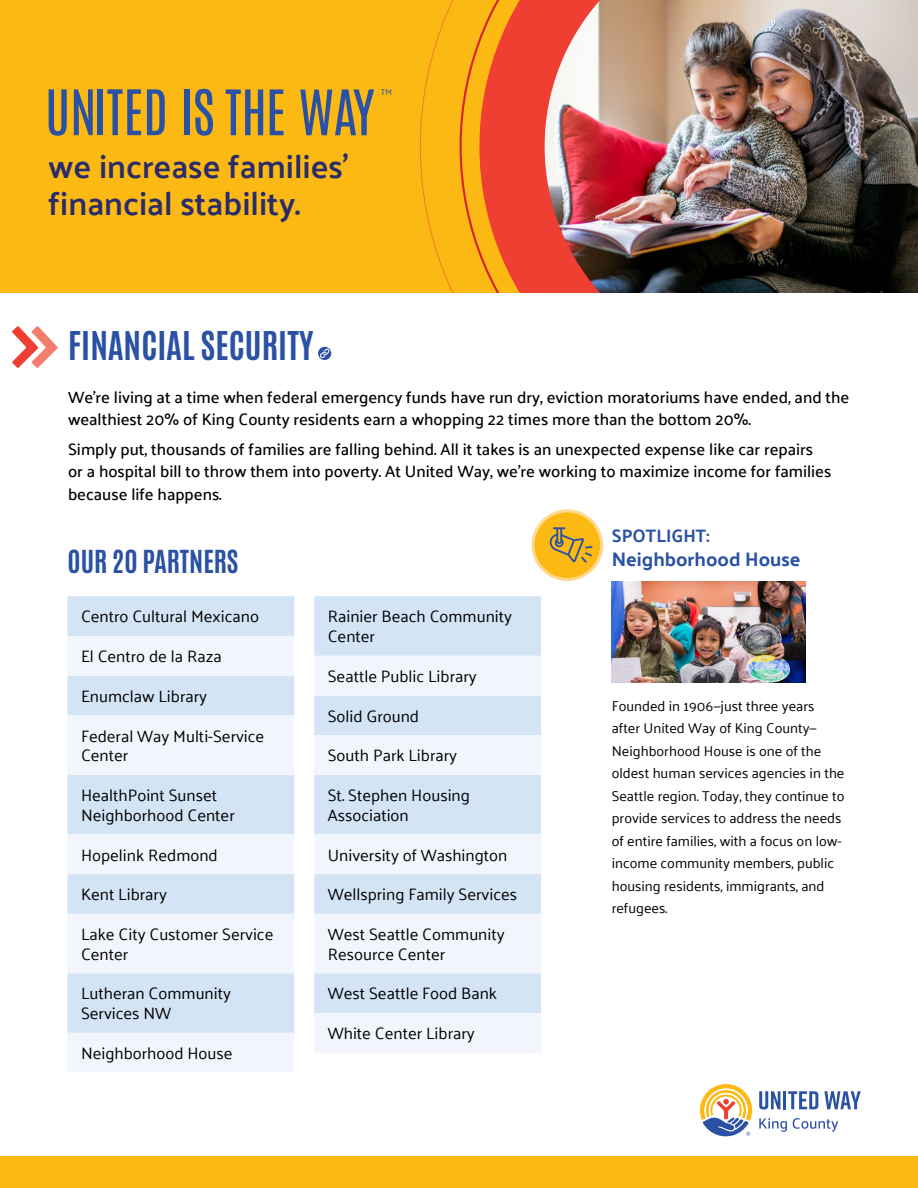
<style>
.page{position:relative;width:918px;height:1188px;background:#fff}
.page>*{position:absolute;margin:0;border:0;box-sizing:border-box;transform-origin:0 0}
.t1{font:53.25px "Antonio";color:#2a51a3}
.t2{font:700 33.75px "Antonio";letter-spacing:.005em;color:#2a51a3}
.t3{font:600 33px/37.5px "Palanquin";color:#292c6a}
.t4{font:700 27px "Antonio";color:#2a51a3}
.t5{font:700 19.5px "Palanquin";color:#2a51a3}
.t6{font:700 18px "Palanquin";color:#2a51a3}
.t7{font:16.5px/19.8px "Palanquin";color:#000}
.t8{font:500 16.5px/22.5px "Palanquin";color:#000}
.t9{font:14.25px/22.5px "Palanquin";color:#000}
.t10{font:8.4px "Palanquin";color:#2a51a3}
</style>
<div class="page">
<div style="left:0;top:0;width:917px;height:293px;background:#fdb913"></div>
<div style="left:0;top:1157px;width:918px;height:31px;background:#fdb913"></div>
<svg style="left:698px;top:1082px;width:56px;height:56px"></svg>
<svg style="left:700px;top:1084px;width:52px;height:52px"></svg>
<svg style="left:759px;top:1091px;width:21px;height:19px"></svg>
<hr style="left:783px;top:1091px;width:3px;height:18px;background:#2a51a3">
<svg style="left:788px;top:1091px;width:30px;height:18px"></svg>
<svg style="left:824px;top:1091px;width:37px;height:18px"></svg>
<svg style="left:759px;top:1118px;width:28px;height:14px"></svg>
<svg style="left:793px;top:1118px;width:45px;height:14px"></svg>
<img style="left:420px;top:0;width:498px;height:293px">
<svg style="left:318px;top:347px;width:13px;height:13px"></svg>
<svg style="left:320px;top:349px;width:9px;height:9px"></svg>
<img style="left:612px;top:582px;width:193px;height:100px">
<div style="left:533px;top:511px;width:69px;height:69px;background:#fdb913;border-radius:50%"></div>
<div style="left:532px;top:509px;width:71px;height:72px;border:3px solid #ffd990;border-radius:50%"></div>
<svg style="left:549px;top:527px;width:44px;height:36px"></svg>
<svg style="left:12px;top:326px;width:46px;height:42px"></svg>
<div style="left:68px;top:596px;width:226px;height:40px;background:#d3e4f5"></div>
<svg style="left:68px;top:636px;width:226px;height:436px;fill:#f2f6fc"></svg>
<div style="left:314px;top:596px;width:227px;height:60px;background:#d3e4f5"></div>
<svg style="left:314px;top:656px;width:227px;height:396px;fill:#f2f6fc"></svg>
<h1 class="t1" style="left:45px;top:75px;width:331px">UNITED IS THE WAY</h1>
<p class="t10" style="left:381px;top:87px;width:13px">TM</p>
<h3 class="t3" style="left:49px;top:148px;width:301px">we increase families’ financial stability.</h3>
<h2 class="t2" style="left:68px;top:321px;width:247px">FINANCIAL SECURITY</h2>
<p class="t8" style="left:68px;top:386px;width:783px">We’re living at a time when federal emergency funds have run dry, eviction moratoriums have ended, and the wealthiest 20% of King County residents earn a whopping 22 times more than the bottom 20%.</p>
<p class="t8" style="left:68px;top:438px;width:765px">Simply put, thousands of families are falling behind. All it takes is an unexpected expense like car repairs or a hospital bill to throw them into poverty. At United Way, we’re working to maximize income for families because life happens.</p>
<h3 class="t4" style="left:68px;top:542px;width:173px">OUR 20 PARTNERS</h3>
<p class="t7" style="left:81px;top:607px;width:180px">Centro Cultural Mexicano</p>
<p class="t7" style="left:81px;top:647px;width:142px">El Centro de la Raza</p>
<p class="t7" style="left:81px;top:686px;width:128px">Enumclaw Library</p>
<p class="t7" style="left:81px;top:726px;width:185px">Federal Way Multi-Service<br>Center</p>
<p class="t7" style="left:81px;top:785px;width:155px">HealthPoint Sunset<br>Neighborhood Center</p>
<p class="t7" style="left:81px;top:845px;width:138px">Hopelink Redmond</p>
<p class="t7" style="left:81px;top:885px;width:87px">Kent Library</p>
<p class="t7" style="left:81px;top:924px;width:194px">Lake City Customer Service<br>Center</p>
<p class="t7" style="left:81px;top:984px;width:152px">Lutheran Community<br>Services NW</p>
<p class="t7" style="left:81px;top:1043px;width:153px">Neighborhood House</p>
<p class="t7" style="left:328px;top:607px;width:186px">Rainier Beach Community<br>Center</p>
<p class="t7" style="left:328px;top:666px;width:150px">Seattle Public Library</p>
<p class="t7" style="left:328px;top:706px;width:93px">Solid Ground</p>
<p class="t7" style="left:328px;top:746px;width:131px">South Park Library</p>
<p class="t7" style="left:328px;top:785px;width:144px">St. Stephen Housing<br>Association</p>
<p class="t7" style="left:328px;top:845px;width:181px">University of Washington</p>
<p class="t7" style="left:328px;top:885px;width:191px">Wellspring Family Services</p>
<p class="t7" style="left:328px;top:924px;width:178px">West Seattle Community<br>Resource Center</p>
<p class="t7" style="left:328px;top:984px;width:171px">West Seattle Food Bank</p>
<p class="t7" style="left:328px;top:1024px;width:148px">White Center Library</p>
<p class="t6" style="left:612px;top:526px;width:99px">SPOTLIGHT:</p>
<p class="t5" style="left:612px;top:548px;width:190px">Neighborhood House</p>
<p class="t9" style="left:612px;top:694px;width:234px">Founded in 1906—just three years after United Way of King County— Neighborhood House is one of the oldest human services agencies in the Seattle region. Today, they continue to provide services to address the needs of entire families, with a focus on low&shy;income community members, public housing residents, immigrants, and refugees.</p>
</div>
